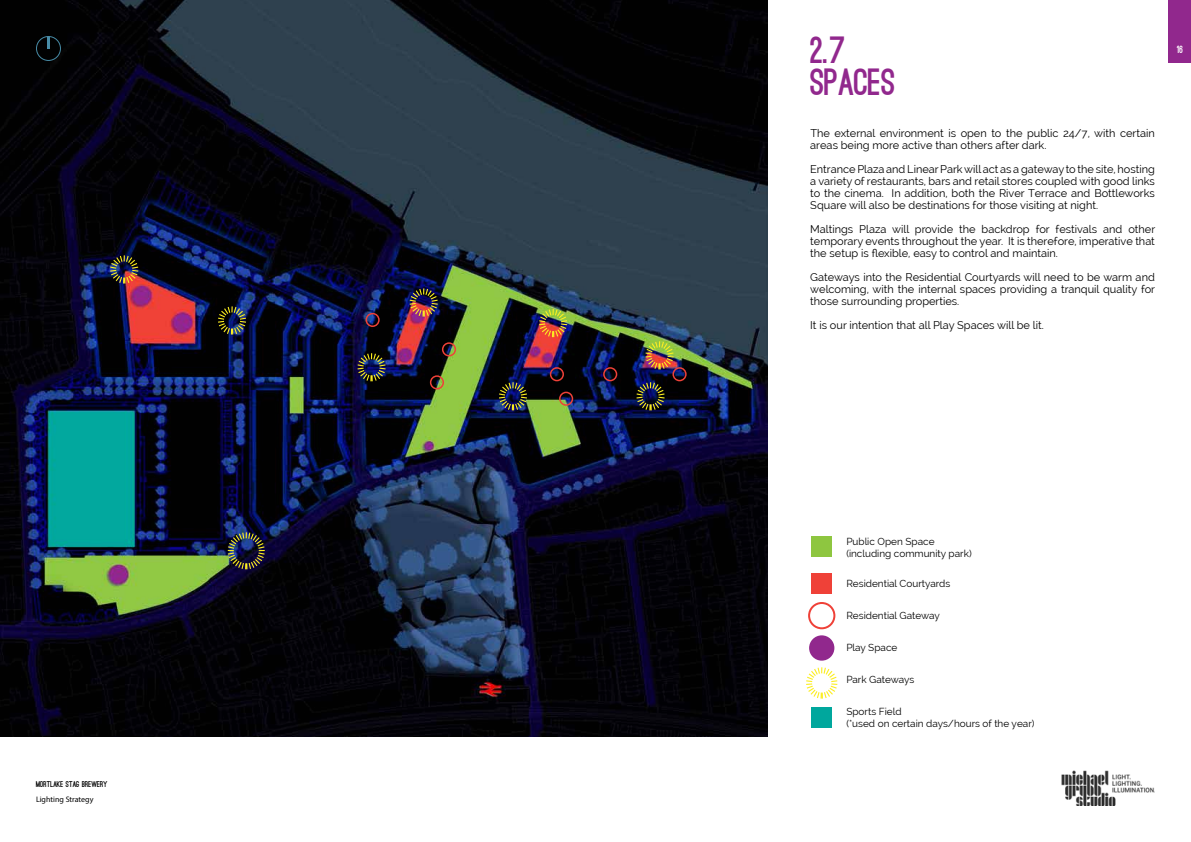
<style>
.page{position:relative;width:1191px;height:842px;background:#fff}
.page>*{position:absolute;margin:0;border:0;box-sizing:border-box;transform-origin:0 0}
.t1{font:900 36px/32px "Ostrich Sans";color:#91288d}
.t2{font:11px/12px "Raleway";color:#000;text-align:justify}
.t3{font:10px/12px "Raleway";color:#000}
.t4{font:900 10px "Ostrich Sans";color:#fff}
.t5{font:900 8px "Ostrich Sans";color:#000}
.t6{font:8px "Myriad Pro";color:#000}
</style>
<div class="page">
<img style="left:1061px;top:770px;width:94px;height:36px">
<img style="left:0;top:0;width:768px;height:737px">
<div style="left:1168px;top:0;width:23px;height:62px;background:#91288d"></div>
<div style="left:809px;top:635px;width:25px;height:26px;background:#91288d;border-radius:50%"></div>
<svg style="left:806px;top:667px;width:32px;height:32px"></svg>
<svg style="left:498px;top:381px;width:30px;height:30px"></svg>
<svg style="left:356px;top:352px;width:31px;height:30px"></svg>
<svg style="left:217px;top:305px;width:30px;height:31px"></svg>
<img style="left:227px;top:531px;width:39px;height:39px">
<svg style="left:109px;top:254px;width:30px;height:31px"></svg>
<svg style="left:635px;top:381px;width:31px;height:30px"></svg>
<svg style="left:538px;top:308px;width:30px;height:30px"></svg>
<svg style="left:408px;top:287px;width:31px;height:31px"></svg>
<svg style="left:644px;top:340px;width:31px;height:31px"></svg>
<div style="left:808px;top:602px;width:27px;height:27px;border:2px solid #ef4138;border-radius:50%"></div>
<div style="left:672px;top:367px;width:14px;height:14px;border:2px solid #ef4138;border-radius:50%"></div>
<div style="left:603px;top:367px;width:14px;height:14px;border:2px solid #ef4138;border-radius:50%"></div>
<div style="left:550px;top:367px;width:14px;height:14px;border:2px solid #ef4138;border-radius:50%"></div>
<div style="left:559px;top:392px;width:14px;height:14px;border:2px solid #ef4138;border-radius:50%"></div>
<div style="left:430px;top:375px;width:14px;height:14px;border:2px solid #ef4138;border-radius:50%"></div>
<div style="left:442px;top:342px;width:14px;height:14px;border:2px solid #ef4138;border-radius:50%"></div>
<div style="left:365px;top:313px;width:15px;height:14px;border:2px solid #ef4138;border-radius:50%"></div>
<div style="left:811px;top:536px;width:21px;height:21px;background:#8ec640"></div>
<div style="left:811px;top:573px;width:21px;height:21px;background:#ef4138"></div>
<div style="left:811px;top:707px;width:21px;height:20px;background:#00a79d"></div>
<div style="left:36px;top:36px;width:25px;height:25px;border:1px solid #488ca7;border-radius:50%"></div>
<svg style="left:47px;top:37px;width:3px;height:11px"></svg>
<p class="t5" style="left:36px;top:781px;width:73px">MORTLAKE STAG BREWERY</p>
<p class="t6" style="left:36px;top:794px;width:59px">Lighting Strategy</p>
<h1 class="t1" style="left:810px;top:35px;width:87px">2.7<br>SPACES</h1>
<p class="t2" style="left:810px;top:127px;width:346px">The external environment is open to the public 24/7, with certain areas being more active than others after dark.</p>
<p class="t2" style="left:810px;top:163px;width:346px">Entrance Plaza and Linear Park will act as a gateway to the site, hosting a variety of restaurants, bars and retail stores coupled with good links to the cinema. In addition, both the River Terrace and Bottleworks Square will also be destinations for those visiting at night.</p>
<p class="t2" style="left:810px;top:223px;width:346px">Maltings Plaza will provide the backdrop for festivals and other temporary events throughout the year. It is therefore, imperative that the setup is flexible, easy to control and maintain.</p>
<p class="t2" style="left:810px;top:271px;width:346px">Gateways into the Residential Courtyards will need to be warm and welcoming, with the internal spaces providing a tranquil quality for those surrounding properties.</p>
<p class="t2" style="left:810px;top:319px;width:235px">It is our intention that all Play Spaces will be lit.</p>
<p class="t4" style="left:1176px;top:46px;width:8px">16</p>
<p class="t3" style="left:846px;top:535px;width:127px">Public Open Space (including community park)</p>
<p class="t3" style="left:846px;top:577px;width:105px">Residential Courtyards</p>
<p class="t3" style="left:846px;top:609px;width:95px">Residential Gateway</p>
<p class="t3" style="left:846px;top:641px;width:52px">Play Space</p>
<p class="t3" style="left:846px;top:673px;width:70px">Park Gateways</p>
<p class="t3" style="left:846px;top:705px;width:190px">Sports Field<br>(*used on certain days/hours of the year)</p>
</div>
